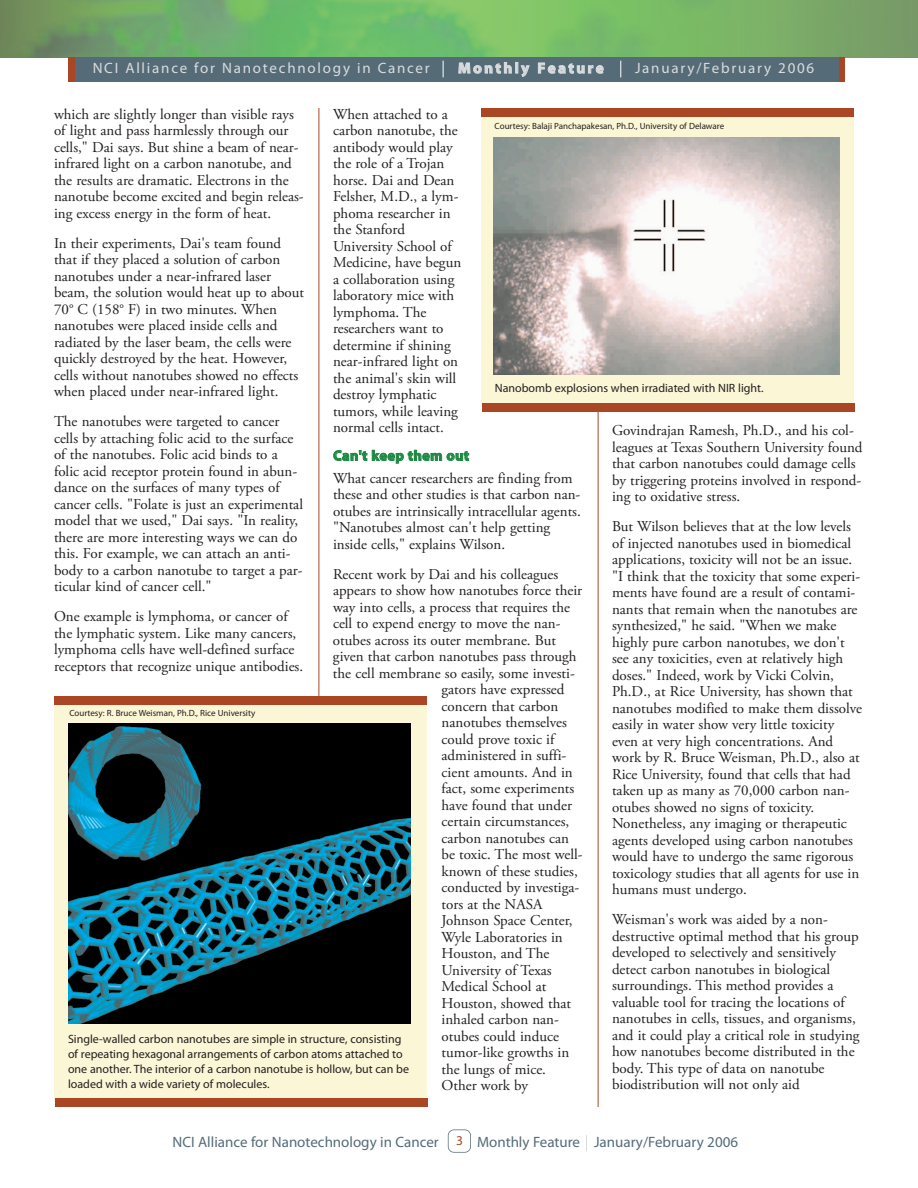
<style>
.page{position:relative;width:918px;height:1188px;background:#fff}
.page>*{position:absolute;margin:0;border:0;box-sizing:border-box;transform-origin:0 0}
.t1{font:15px/16.5px "Adobe Garamond Pro";color:#231f20}
.t2{font:15px "Myriad Pro";color:#556c78}
.t3{font:15px "Myriad Pro";letter-spacing:.12em;color:#d9dcde}
.t4{font:700 15px "Myriad Pro";letter-spacing:.165em;color:#d9dcde}
.t5{font:700 14.25px "Myriad Pro";letter-spacing:.03em;color:#1b8942}
.t6{font:13.5px "Myriad Pro";color:#aa4623}
.t7{font:12px/15px "Myriad Pro";color:#231f20}
.t8{font:9px "Myriad Pro";color:#231f20}
</style>
<div class="page">
<hr style="left:319px;top:108px;width:1px;height:999px;background:#aa4623">
<div style="left:448px;top:1129px;width:23px;height:24px;border:2px solid #556c78;border-radius:6px"></div>
<svg style="left:586px;top:1135px;width:1px;height:16px"></svg>
<hr style="left:598px;top:108px;width:1px;height:999px;background:#aa4623">
<img style="left:0;top:0;width:918px;height:57px">
<div style="left:481px;top:113px;width:372px;height:294px;background:#fbf6d6"></div>
<div style="left:481px;top:108px;width:372px;height:8px;background:#aa4623"></div>
<img style="left:494px;top:137px;width:346px;height:238px">
<div style="left:482px;top:404px;width:373px;height:8px;background:#aa4623"></div>
<div style="left:54px;top:700px;width:373px;height:402px;background:#fbf6d6"></div>
<div style="left:54px;top:697px;width:373px;height:8px;background:#aa4623"></div>
<img style="left:69px;top:724px;width:342px;height:300px">
<div style="left:56px;top:1099px;width:372px;height:8px;background:#aa4623"></div>
<div style="left:75px;top:57px;width:763px;height:25px;background:#556c78"></div>
<svg style="left:443px;top:61px;width:1px;height:16px"></svg>
<svg style="left:620px;top:61px;width:1px;height:16px"></svg>
<p class="t3" style="left:93px;top:63px;width:339px">NCI Alliance for Nanotechnology in Cancer</p>
<p class="t4" style="left:458px;top:62px;width:147px">Monthly Feature</p>
<p class="t3" style="left:635px;top:63px;width:181px">January/February 2006</p>
<p class="t1" style="left:54px;top:107px;width:251px">which are slightly longer than visible rays of light and pass harmlessly through our cells," Dai says. But shine a beam of near&shy;infrared light on a carbon nanotube, and the results are dramatic. Electrons in the nanotube become excited and begin releas&shy;ing excess energy in the form of heat.</p>
<p class="t1" style="left:54px;top:236px;width:252px">In their experiments, Dai's team found that if they placed a solution of carbon nanotubes under a near-infrared laser beam, the solution would heat up to about 70° C (158° F) in two minutes. When nanotubes were placed inside cells and radiated by the laser beam, the cells were quickly destroyed by the heat. However, cells without nanotubes showed no effects when placed under near-infrared light.</p>
<p class="t1" style="left:54px;top:415px;width:251px">The nanotubes were targeted to cancer cells by attaching folic acid to the surface of the nanotubes. Folic acid binds to a folic acid receptor protein found in abun&shy;dance on the surfaces of many types of cancer cells. "Folate is just an experimental model that we used," Dai says. "In reality, there are more interesting ways we can do this. For example, we can attach an anti&shy;body to a carbon nanotube to target a par&shy;ticular kind of cancer cell."</p>
<p class="t1" style="left:54px;top:610px;width:251px">One example is lymphoma, or cancer of the lymphatic system. Like many cancers, lymphoma cells have well-defined surface receptors that recognize unique antibodies.</p>
<p class="t1" style="left:333px;top:107px;width:130px">When attached to a carbon nanotube, the antibody would play the role of a Trojan horse. Dai and Dean<br>Felsher, M.D., a lym&shy;phoma researcher in the Stanford<br>University School of<br>Medicine, have begun a collaboration using laboratory mice with lymphoma. The researchers want to determine if shining near-infrared light on the animal's skin will destroy lymphatic tumors, while leaving normal cells intact.</p>
<p class="t5" style="left:333px;top:450px;width:137px">Can't keep them out</p>
<p class="t1" style="left:333px;top:471px;width:249px">What cancer researchers are finding from these and other studies is that carbon nan&shy;otubes are intrinsically intracellular agents. "Nanotubes almost can't help getting inside cells," explains Wilson.</p>
<p class="t1" style="left:333px;top:567px;width:227px">Recent work by Dai and his colleagues</p>
<p class="t1" style="left:333px;top:583px;width:251px">appears to show how nanotubes force their</p>
<p class="t1" style="left:333px;top:600px;width:239px">way into cells, a process that requires the</p>
<p class="t1" style="left:333px;top:616px;width:229px">cell to expend energy to move the nan-</p>
<p class="t1" style="left:333px;top:633px;width:225px">otubes across its outer membrane. But</p>
<p class="t1" style="left:333px;top:649px;width:245px">given that carbon nanotubes pass through</p>
<p class="t1" style="left:333px;top:666px;width:243px">the cell membrane so easily, some investi-</p>
<p class="t1" style="left:442px;top:682px;width:124px">gators have expressed</p>
<p class="t1" style="left:442px;top:699px;width:118px">concern that carbon</p>
<p class="t1" style="left:442px;top:715px;width:127px">nanotubes themselves</p>
<p class="t1" style="left:442px;top:732px;width:114px">could prove toxic if</p>
<p class="t1" style="left:442px;top:748px;width:126px">administered in suffi-</p>
<p class="t1" style="left:442px;top:765px;width:133px">cient amounts. And in</p>
<p class="t1" style="left:442px;top:781px;width:134px">fact, some experiments</p>
<p class="t1" style="left:442px;top:798px;width:132px">have found that under</p>
<p class="t1" style="left:442px;top:814px;width:129px">certain circumstances,</p>
<p class="t1" style="left:442px;top:831px;width:129px">carbon nanotubes can</p>
<p class="t1" style="left:442px;top:847px;width:143px">be toxic. The most well-</p>
<p class="t1" style="left:442px;top:864px;width:138px">known of these studies,</p>
<p class="t1" style="left:442px;top:880px;width:139px">conducted by investiga-</p>
<p class="t1" style="left:442px;top:897px;width:102px">tors at the NASA</p>
<p class="t1" style="left:442px;top:913px;width:133px">Johnson Space Center,</p>
<p class="t1" style="left:442px;top:930px;width:123px">Wyle Laboratories in</p>
<p class="t1" style="left:442px;top:946px;width:109px">Houston, and The</p>
<p class="t1" style="left:442px;top:963px;width:112px">University of Texas</p>
<p class="t1" style="left:442px;top:979px;width:106px">Medical School at</p>
<p class="t1" style="left:442px;top:996px;width:131px">Houston, showed that</p>
<p class="t1" style="left:442px;top:1012px;width:119px">inhaled carbon nan-</p>
<p class="t1" style="left:442px;top:1029px;width:119px">otubes could induce</p>
<p class="t1" style="left:442px;top:1045px;width:129px">tumor-like growths in</p>
<p class="t1" style="left:442px;top:1062px;width:106px">the lungs of mice.</p>
<p class="t1" style="left:442px;top:1078px;width:88px">Other work by</p>
<p class="t8" style="left:495px;top:123px;width:231px">Courtesy: Balaji Panchapakesan, Ph.D., University of Delaware</p>
<p class="t7" style="left:495px;top:381px;width:270px">Nanobomb explosions when irradiated with NIR light.</p>
<p class="t1" style="left:612px;top:424px;width:252px">Govindrajan Ramesh, Ph.D., and his col&shy;leagues at Texas Southern University found that carbon nanotubes could damage cells by triggering proteins involved in respond&shy;ing to oxidative stress.</p>
<p class="t1" style="left:612px;top:520px;width:252px">But Wilson believes that at the low levels of injected nanotubes used in biomedical applications, toxicity will not be an issue. "I think that the toxicity that some experi&shy;ments have found are a result of contami&shy;nants that remain when the nanotubes are synthesized," he said. "When we make highly pure carbon nanotubes, we don't see any toxicities, even at relatively high doses." Indeed, work by Vicki Colvin, Ph.D., at Rice University, has shown that nanotubes modified to make them dissolve easily in water show very little toxicity even at very high concentrations. And work by R. Bruce Weisman, Ph.D., also at Rice University, found that cells that had taken up as many as 70,000 carbon nan&shy;otubes showed no signs of toxicity.<br>Nonetheless, any imaging or therapeutic agents developed using carbon nanotubes would have to undergo the same rigorous toxicology studies that all agents for use in humans must undergo.</p>
<p class="t1" style="left:612px;top:913px;width:249px">Weisman's work was aided by a non&shy;destructive optimal method that his group developed to selectively and sensitively detect carbon nanotubes in biological surroundings. This method provides a valuable tool for tracing the locations of nanotubes in cells, tissues, and organisms, and it could play a critical role in studying how nanotubes become distributed in the body. This type of data on nanotube biodistribution will not only aid</p>
<p class="t8" style="left:69px;top:710px;width:188px">Courtesy: R. Bruce Weisman, Ph.D., Rice University</p>
<p class="t7" style="left:68px;top:1033px;width:342px">Single-walled carbon nanotubes are simple in structure, consisting of repeating hexagonal arrangements of carbon atoms attached to one another. The interior of a carbon nanotube is hollow, but can be loaded with a wide variety of molecules.</p>
<p class="t2" style="left:172px;top:1136px;width:268px">NCI Alliance for Nanotechnology in Cancer</p>
<p class="t2" style="left:477px;top:1136px;width:263px">Monthly Feature January/February 2006</p>
<p class="t6" style="left:456px;top:1136px;width:8px">3</p>
</div>
